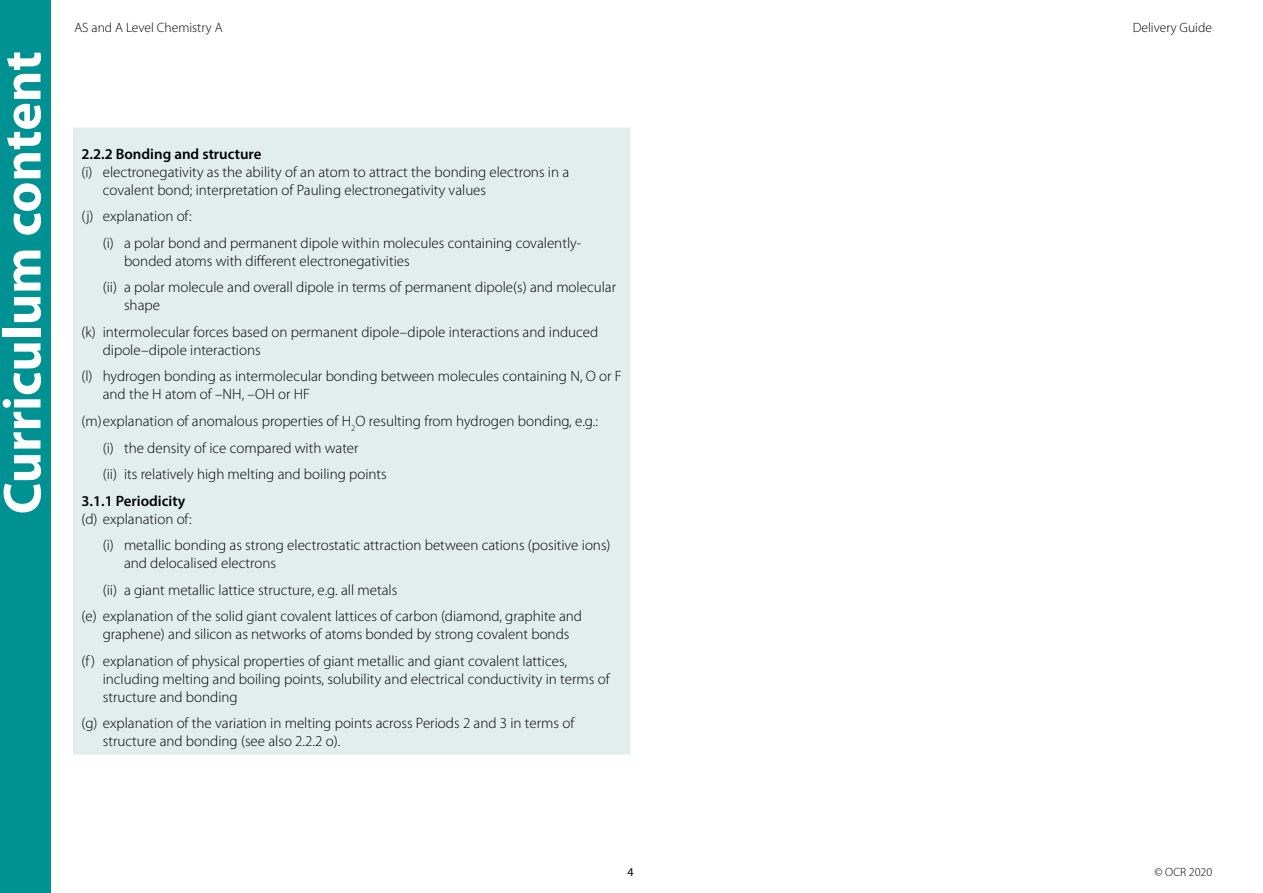
<style>
.page{position:relative;width:1263px;height:893px;background:#fff}
.page>*{position:absolute;margin:0;border:0;box-sizing:border-box;transform-origin:0 0}
.Left_heading_white{font:700 54px "Myriad Pro";color:#fff}
.CC_Body_hanging_inde{font:300 15px/18px "Myriad Pro";color:#000}
.CC_H2{font:600 15px "Myriad Pro";color:#000}
.t1{font:300 13.5px "Myriad Pro";color:#000}
.t2{font:300 12px "Myriad Pro";color:#000}
.t3{font:12px "Myriad Pro";color:#000}
</style>
<div class="page">
<div style="left:0;top:0;width:51px;height:893px;background:#009292"></div>
<div style="left:73px;top:128px;width:557px;height:626px;background:#e2eded"></div>
<p class="Left_heading_white" style="left:-13px;top:514px;width:465px;rotate:-90deg">Curriculum content</p>
<p class="t1" style="left:74px;top:21px;width:150px">AS and A Level Chemistry A</p>
<p class="t1" style="left:1133px;top:21px;width:81px">Delivery Guide</p>
<h2 class="CC_H2" style="left:81px;top:144px;width:182px">2.2.2 Bonding and structure</h2>
<p class="CC_Body_hanging_inde" style="left:103px;top:163px;width:468px;text-indent:-21px">(i) electronegativity as the ability of an atom to attract the bonding electrons in a covalent bond; interpretation of Pauling electronegativity values</p>
<p class="CC_Body_hanging_inde" style="left:81px;top:208px;width:112px">(j) explanation of:</p>
<p class="CC_Body_hanging_inde" style="left:124px;top:234px;width:459px;text-indent:-21px">(i) a polar bond and permanent dipole within molecules containing covalently&shy;bonded atoms with different electronegativities</p>
<p class="CC_Body_hanging_inde" style="left:124px;top:279px;width:494px;text-indent:-21px">(ii) a polar molecule and overall dipole in terms of permanent dipole(s) and molecular shape</p>
<p class="CC_Body_hanging_inde" style="left:103px;top:323px;width:497px;text-indent:-21px">(k) intermolecular forces based on permanent dipole–dipole interactions and induced dipole–dipole interactions</p>
<p class="CC_Body_hanging_inde" style="left:103px;top:368px;width:521px;text-indent:-21px">(l) hydrogen bonding as intermolecular bonding between molecules containing N, O or F and the H atom of –NH, –OH or HF</p>
<p class="CC_Body_hanging_inde" style="left:81px;top:412px;width:518px">(m)explanation of anomalous properties of H<sub>2</sub>O resulting from hydrogen bonding, e.g.:</p>
<p class="CC_Body_hanging_inde" style="left:103px;top:439px;width:257px">(i) the density of ice compared with water</p>
<p class="CC_Body_hanging_inde" style="left:103px;top:465px;width:286px">(ii) its relatively high melting and boiling points</p>
<h2 class="CC_H2" style="left:81px;top:491px;width:105px">3.1.1 Periodicity</h2>
<p class="CC_Body_hanging_inde" style="left:81px;top:510px;width:112px">(d) explanation of:</p>
<p class="CC_Body_hanging_inde" style="left:124px;top:536px;width:488px;text-indent:-21px">(i) metallic bonding as strong electrostatic attraction between cations (positive ions) and delocalised electrons</p>
<p class="CC_Body_hanging_inde" style="left:103px;top:581px;width:296px">(ii) a giant metallic lattice structure, e.g. all metals</p>
<p class="CC_Body_hanging_inde" style="left:81px;top:607px;width:502px;text-align:center">(e) explanation of the solid giant covalent lattices of carbon (diamond, graphite and graphene) and silicon as networks of atoms bonded by strong covalent bonds</p>
<p class="CC_Body_hanging_inde" style="left:103px;top:652px;width:508px;text-indent:-21px">(f ) explanation of physical properties of giant metallic and giant covalent lattices, including melting and boiling points, solubility and electrical conductivity in terms of structure and bonding</p>
<p class="CC_Body_hanging_inde" style="left:103px;top:714px;width:473px;text-indent:-21px">(g) explanation of the variation in melting points across Periods 2 and 3 in terms of structure and bonding (see also 2.2.2 o).</p>
<p class="t3" style="left:627px;top:865px;width:8px">4</p>
<p class="t2" style="left:1154px;top:866px;width:59px">© OCR 2020</p>
</div>
